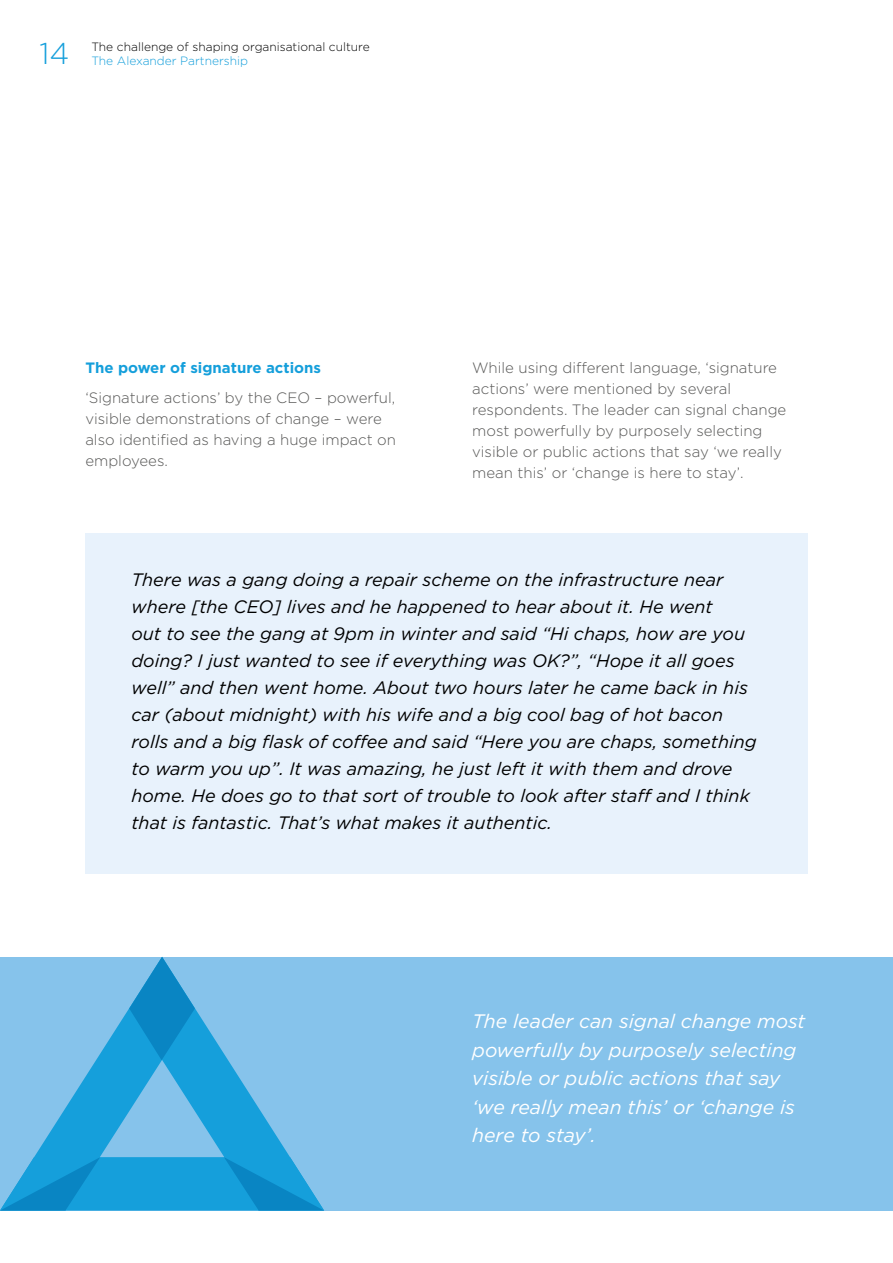
<style>
.page{position:relative;width:893px;height:1263px;background:#fff}
.page>*{position:absolute;margin:0;border:0;box-sizing:border-box;transform-origin:0 0}
.t1{font:300 30px "Gotham";color:#159fdb}
.t2{font:italic 19.5px/28.5px "Gotham";color:#fff}
.t3{font:italic 18px/27px "Gotham";color:#000}
.t4{font:300 15px/21px "Gotham";color:#575756}
.t5{font:700 15px "Gotham";color:#159fdb}
.t6{font:300 12px "Gotham";color:#000}
.t7{font:300 12px "Gotham";color:#159fdb}
</style>
<div class="page">
<div style="left:85px;top:534px;width:723px;height:340px;background:#e8f2fc"></div>
<div style="left:0;top:957px;width:893px;height:253px;background:#86c3eb"></div>
<svg style="left:34px;top:1009px;width:95px;height:148px"></svg>
<svg style="left:129px;top:1008px;width:161px;height:149px"></svg>
<svg style="left:129px;top:957px;width:66px;height:103px"></svg>
<svg style="left:0;top:1157px;width:324px;height:53px;background:#1e9dd7"></svg>
<h1 class="t1" style="left:39px;top:34px;width:31px">14</h1>
<p class="t6" style="left:91px;top:39px;width:280px">The challenge of shaping organisational culture</p>
<p class="t7" style="left:91px;top:53px;width:158px">The Alexander Partnership</p>
<p class="t5" style="left:85px;top:358px;width:237px">The power of signature actions</p>
<p class="t4" style="left:85px;top:387px;width:312px">‘Signature actions’ by the CEO – powerful, visible demonstrations of change – were also identified as having a huge impact on employees.</p>
<p class="t4" style="left:472px;top:357px;width:316px">While using different language, ‘signature actions’ were mentioned by several respondents. The leader can signal change most powerfully by purposely selecting visible or public actions that say ‘we really mean this’ or ‘change is here to stay’.</p>
<p class="t3" style="left:131px;top:566px;width:627px">There was a gang doing a repair scheme on the infrastructure near where [the CEO] lives and he happened to hear about it. He went<br>out to see the gang at 9pm in winter and said “Hi chaps, how are you doing? I just wanted to see if everything was OK?”, “Hope it all goes well” and then went home. About two hours later he came back in his car (about midnight) with his wife and a big cool bag of hot bacon rolls and a big flask of coffee and said “Here you are chaps, something to warm you up”. It was amazing, he just left it with them and drove home. He does go to that sort of trouble to look after staff and I think that is fantastic. That’s what makes it authentic.</p>
<p class="t2" style="left:472px;top:1007px;width:335px">The leader can signal change most powerfully by purposely selecting visible or public actions that say ‘we really mean this’ or ‘change is here to stay’.</p>
</div>
